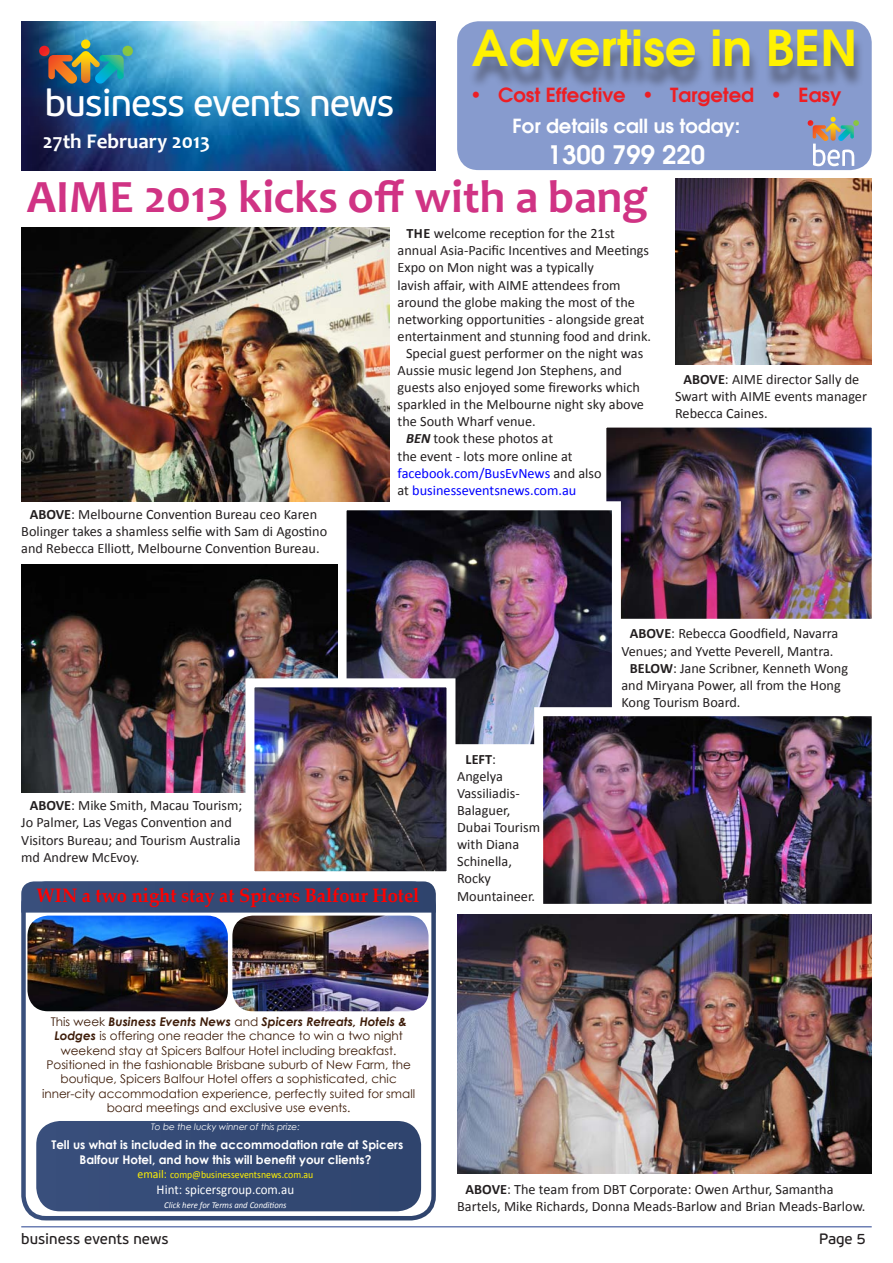
<style>
.page{position:relative;width:893px;height:1263px;background:#fff}
.page>*{position:absolute;margin:0;border:0;box-sizing:border-box;transform-origin:0 0}
.t1{font:600 49.5px "Avant Garde";color:#fff101}
.t2{font:700 46.5px "Candara";color:#d03384}
.t3{font:37.8px "PF Beau Sans Pro Bbook";letter-spacing:-.03em;color:#fff}
.t4{font:600 25.5px "Avant Garde";color:#fff}
.t5{font:700 21px "Candara";color:#fff}
.t6{font:700 19.5px "Palatino Linotype";color:#f00;scale:.94 1}
.t7{font:600 19.5px "Avant Garde";color:#ed1e24}
.t8{font:600 19.5px "Avant Garde";color:#fff}
.t9{font:15px "PF Beau Sans Pro Bbook";color:#231f20}
.t10{font:14.25px/17.1px "Calibri";color:#231f20}
.t11{font:14.25px "Calibri";color:#00f}
.t12{font:700 14.25px "Calibri";color:#231f20}
.t13{font:13.5px "Calibri";color:#fff;scale:.96 1}
.t14{font:12px/14.4px "Century Gothic";color:#3e1d0a;text-align:center}
.t15{font:700 12px/15px "Century Gothic";color:#fff;text-align:center}
.t16{font:10.5px "Calibri";color:#fff101;scale:.93 1}
.t17{font:italic 9px "Century Gothic";color:#fff}
.t18{font:italic 9px "Calibri";color:#fff;scale:.96 1}
.s1{font-weight:700}
.s2{font-weight:700;font-style:italic}
.s3{color:#231f20}
.s4{font-size:12px}
</style>
<div class="page">
<hr style="left:21px;top:1226px;width:851px;height:1px;background:#25408f">
<img style="left:606px;top:427px;width:266px;height:192px">
<img style="left:21px;top:21px;width:415px;height:149px">
<svg style="left:39px;top:39px;width:94px;height:45px;background:#56817f"></svg>
<div style="left:21px;top:881px;width:415px;height:339px;border:4px solid #fff;border-radius:23px"></div>
<img style="left:232px;top:915px;width:197px;height:96px">
<div style="left:36px;top:1121px;width:385px;height:90px;background:#344975"></div>
<img style="left:27px;top:915px;width:201px;height:96px">
<div style="left:21px;top:881px;width:415px;height:31px;background:#344a75"></div>
<div style="left:457px;top:21px;width:415px;height:149px;background:#879bce;border-radius:21px"></div>
<svg style="left:807px;top:117px;width:52px;height:49px"></svg>
<div style="left:468px;top:36px;width:396px;height:54px;background:#231f20;opacity:.43"></div>
<img style="left:457px;top:914px;width:415px;height:259px">
<img style="left:333px;top:497px;width:292px;height:248px">
<img style="left:675px;top:179px;width:197px;height:185px">
<img style="left:21px;top:564px;width:317px;height:228px">
<img style="left:21px;top:227px;width:369px;height:274px">
<img style="left:530px;top:703px;width:342px;height:214px">
<img style="left:241px;top:674px;width:219px;height:211px">
<h3 class="t3" style="left:45px;top:80px;width:351px">business events news</h3>
<h3 class="t5" style="left:43px;top:128px;width:169px">27th February 2013</h3>
<h1 class="t1" style="left:472px;top:15px;width:387px">Advertise in BEN</h1>
<h3 class="t7" style="left:470px;top:82px;width:373px">• Cost Effective • Targeted • Easy</h3>
<h3 class="t8" style="left:513px;top:113px;width:229px">For details call us today:</h3>
<h3 class="t4" style="left:548px;top:138px;width:159px">1300 799 220</h3>
<h2 class="t2" style="left:27px;top:168px;width:623px">AIME 2013 kicks off with a bang</h2>
<p class="t10" style="left:406px;top:225px;width:210px"><span class="s1">The</span> welcome reception for the 21st</p>
<p class="t10" style="left:398px;top:242px;width:253px">annual Asia-Pacific Incentives and Meetings</p>
<p class="t10" style="left:398px;top:259px;width:198px">Expo on Mon night was a typically</p>
<p class="t10" style="left:398px;top:276px;width:224px">lavish affair, with AIME attendees from</p>
<p class="t10" style="left:398px;top:293px;width:239px">around the globe making the most of the</p>
<p class="t10" style="left:398px;top:310px;width:248px">networking opportunities - alongside great</p>
<p class="t10" style="left:398px;top:328px;width:255px">entertainment and stunning food and drink.</p>
<p class="t10" style="left:406px;top:345px;width:239px">Special guest performer on the night was</p>
<p class="t10" style="left:398px;top:362px;width:226px">Aussie music legend Jon Stephens, and</p>
<p class="t10" style="left:398px;top:379px;width:244px">guests also enjoyed some fireworks which</p>
<p class="t10" style="left:398px;top:396px;width:248px">sparkled in the Melbourne night sky above</p>
<p class="t10" style="left:398px;top:413px;width:140px">the South Wharf venue.</p>
<p class="t10" style="left:406px;top:430px;width:149px"><span class="s2">BEN</span> took these photos at</p>
<p class="t10" style="left:398px;top:447px;width:177px">the event - lots more online at</p>
<p class="t11" style="left:398px;top:464px;width:206px">facebook.com/BusEvNews <span class="s3">and also</span></p>
<p class="t11" style="left:398px;top:481px;width:180px"><span class="s3">at</span> businesseventsnews.com.au</p>
<p class="t10" style="left:21px;top:506px;width:307px;text-align:center"><span class="s1">ABOVE</span>: Melbourne Convention Bureau ceo Karen<br>Bolinger takes a shamless selfie with Sam di Agostino and Rebecca Elliott, Melbourne Convention Bureau.</p>
<p class="t10" style="left:675px;top:370px;width:193px;text-indent:8px"><span class="s1">ABOVE</span>: AIME director Sally de<br>Swart with AIME events manager<br>Rebecca Caines.</p>
<p class="t10" style="left:21px;top:797px;width:223px;text-indent:8px"><span class="s1">ABOVE</span>: Mike Smith, Macau Tourism;<br>Jo Palmer, Las Vegas Convention and<br>Visitors Bureau; and Tourism Australia md Andrew McEvoy.</p>
<h3 class="t6" style="left:37px;top:881px;width:409px">WIN a two night stay at Spicers Balfour Hotel</h3>
<p class="t12" style="left:466px;top:750px;width:8px">LEFT</p>
<p class="t10" style="left:457px;top:750px;width:84px;text-indent:35px">:<br>Angelya<br>Vassiliadis-<br>Balaguer,<br>Dubai Tourism with Diana<br>Schinella,<br>Rocky<br>Mountaineer.</p>
<p class="t10" style="left:630px;top:625px;width:210px"><span class="s1">ABOVE</span>: Rebecca Goodfield, Navarra</p>
<p class="t10" style="left:621px;top:642px;width:214px">Venues; and Yvette Peverell, Mantra.</p>
<p class="t10" style="left:630px;top:659px;width:220px"><span class="s1">BELOW</span>: Jane Scribner, Kenneth Wong</p>
<p class="t10" style="left:621px;top:676px;width:221px">and Miryana Power, all from the Hong</p>
<p class="t10" style="left:621px;top:694px;width:121px">Kong Tourism Board.</p>
<p class="t14" style="left:42px;top:1014px;width:375px">This week <span class="s2">Business Events News</span> and <span class="s2">Spicers Retreats, Hotels &amp; Lodges</span> is offering one reader the chance to win a two night weekend stay at Spicers Balfour Hotel including breakfast.<br>Positioned in the fashionable Brisbane suburb of New Farm, the boutique, Spicers Balfour Hotel offers a sophisticated, chic inner-city accommodation experience, perfectly suited for small board meetings and exclusive use events.</p>
<p class="t17" style="left:151px;top:1120px;width:150px">To be the lucky winner of this prize:</p>
<p class="t15" style="left:51px;top:1137px;width:353px">Tell us what is included in the accommodation rate at Spicers<br>Balfour Hotel, and how this will benefit your clients?</p>
<p class="t16" style="left:137px;top:1167px;width:191px"><span class="s4">email:</span> comp@businesseventsnews.com.au</p>
<p class="t13" style="left:157px;top:1181px;width:145px">Hint: spicersgroup.com.au</p>
<p class="t18" style="left:164px;top:1198px;width:129px">Click here for Terms and Conditions</p>
<p class="t10" style="left:457px;top:1181px;width:410px;text-indent:8px"><span class="s1">ABOVE</span>: The team from DBT Corporate: Owen Arthur, Samantha<br>Bartels, Mike Richards, Donna Meads-Barlow and Brian Meads-Barlow.</p>
<p class="t9" style="left:21px;top:1230px;width:149px">business events news</p>
<p class="t9" style="left:819px;top:1230px;width:48px">Page 5</p>
</div>
